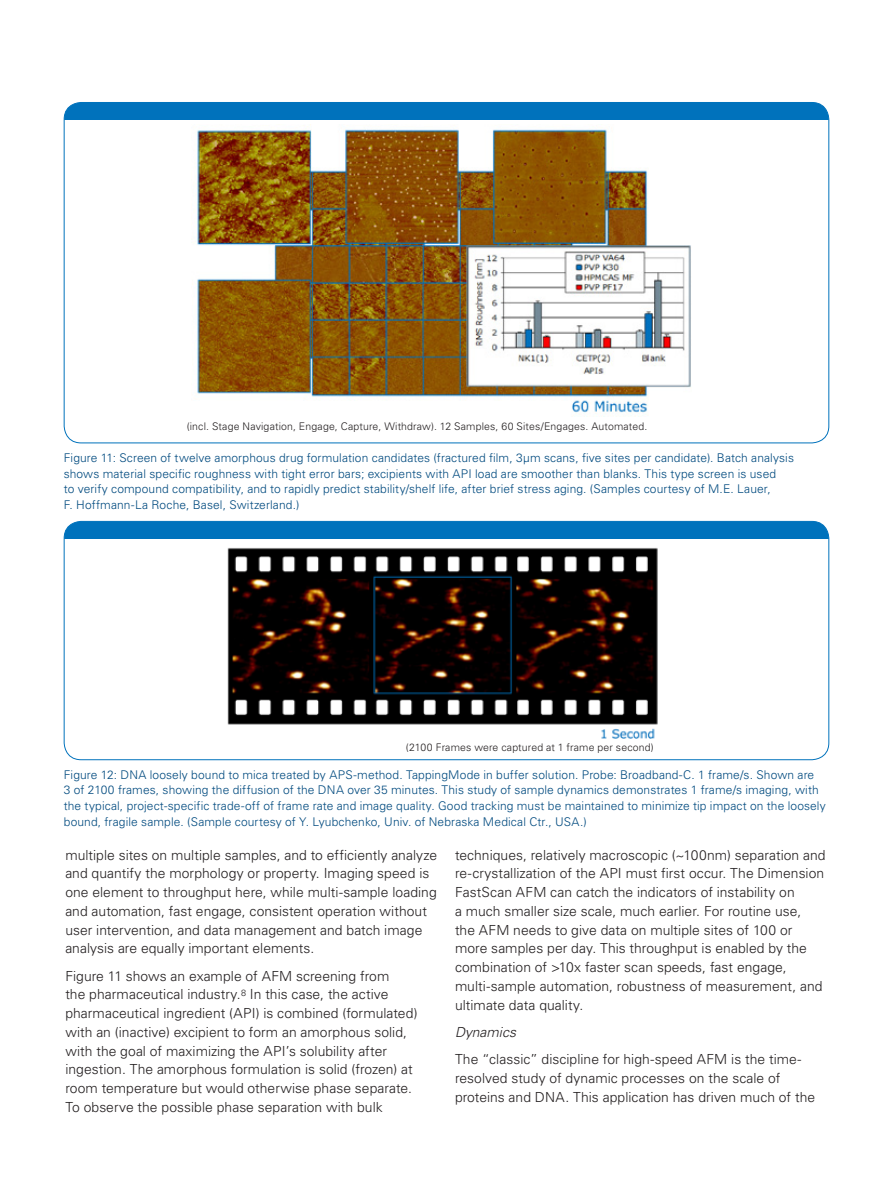
<style>
.page{position:relative;width:893px;height:1187px;background:#fff}
.page>*{position:absolute;margin:0;border:0;box-sizing:border-box;transform-origin:0 0}
.application_body{font:300 13.8px/18.8px "Univers LT Std";letter-spacing:.005em;color:#231f20}
.application_body-2{font:italic 300 13.8px "Univers LT Std";letter-spacing:.005em;color:#231f20}
.application_legend{font:300 12px/15.8px "Univers LT Std";letter-spacing:.01em;color:#004a7f}
.application_legend-2{font:300 10.5px "Univers LT Std";letter-spacing:.015em;color:#231f20}
</style>
<div class="page">
<div style="left:64px;top:102px;width:765px;height:17px;background:#0072bc"></div>
<div style="left:64px;top:521px;width:765px;height:17px;background:#0072bc"></div>
<div style="left:64px;top:521px;width:765px;height:239px;border:1px solid #0072bc;border-radius:17px"></div>
<img style="left:196px;top:126px;width:495px;height:291px">
<img style="left:227px;top:548px;width:431px;height:190px">
<p class="application_legend-2" style="left:187px;top:419px;width:462px">(incl. Stage Navigation, Engage, Capture, Withdraw). 12 Samples, 60 Sites/Engages. Automated.</p>
<p class="application_legend" style="left:64px;top:449px;width:732px">Figure 11: Screen of twelve amorphous drug formulation candidates (fractured film, 3µm scans, five sites per candidate). Batch analysis shows material specific roughness with tight error bars; excipients with API load are smoother than blanks. This type screen is used<br>to verify compound compatibility, and to rapidly predict stability/shelf life, after brief stress aging. (Samples courtesy of M.E. Lauer,<br>F. Hoffmann-La Roche, Basel, Switzerland.)</p>
<p class="application_legend-2" style="left:406px;top:741px;width:249px">(2100 Frames were captured at 1 frame per second)</p>
<p class="application_legend" style="left:64px;top:766px;width:763px">Figure 12: DNA loosely bound to mica treated by APS-method. TappingMode in buffer solution. Probe: Broadband-C. 1 frame/s. Shown are<br>3 of 2100 frames, showing the diffusion of the DNA over 35 minutes. This study of sample dynamics demonstrates 1 frame/s imaging, with the typical, project-specific trade-off of frame rate and image quality. Good tracking must be maintained to minimize tip impact on the loosely bound, fragile sample. (Sample courtesy of Y. Lyubchenko, Univ. of Nebraska Medical Ctr., USA.)</p>
<p class="application_body" style="left:65px;top:845px;width:373px">multiple sites on multiple samples, and to efficiently analyze and quantify the morphology or property. Imaging speed is one element to throughput here, while multi-sample loading and automation, fast engage, consistent operation without user intervention, and data management and batch image analysis are equally important elements.</p>
<p class="application_body" style="left:65px;top:966px;width:354px">Figure 11 shows an example of AFM screening from<br>the pharmaceutical industry.<sup>8</sup> In this case, the active pharmaceutical ingredient (API) is combined (formulated) with an (inactive) excipient to form an amorphous solid, with the goal of maximizing the API’s solubility after ingestion. The amorphous formulation is solid (frozen) at room temperature but would otherwise phase separate.<br>To observe the possible phase separation with bulk</p>
<p class="application_body" style="left:455px;top:845px;width:372px">techniques, relatively macroscopic (~100nm) separation and re-crystallization of the API must first occur. The Dimension FastScan AFM can catch the indicators of instability on<br>a much smaller size scale, much earlier. For routine use,<br>the AFM needs to give data on multiple sites of 100 or more samples per day. This throughput is enabled by the combination of &gt;10x faster scan speeds, fast engage, multi-sample automation, robustness of measurement, and ultimate data quality.</p>
<p class="application_body-2" style="left:455px;top:1023px;width:63px">Dynamics</p>
<p class="application_body" style="left:455px;top:1049px;width:362px">The “classic” discipline for high-speed AFM is the time&shy;resolved study of dynamic processes on the scale of proteins and DNA. This application has driven much of the</p>
</div>
